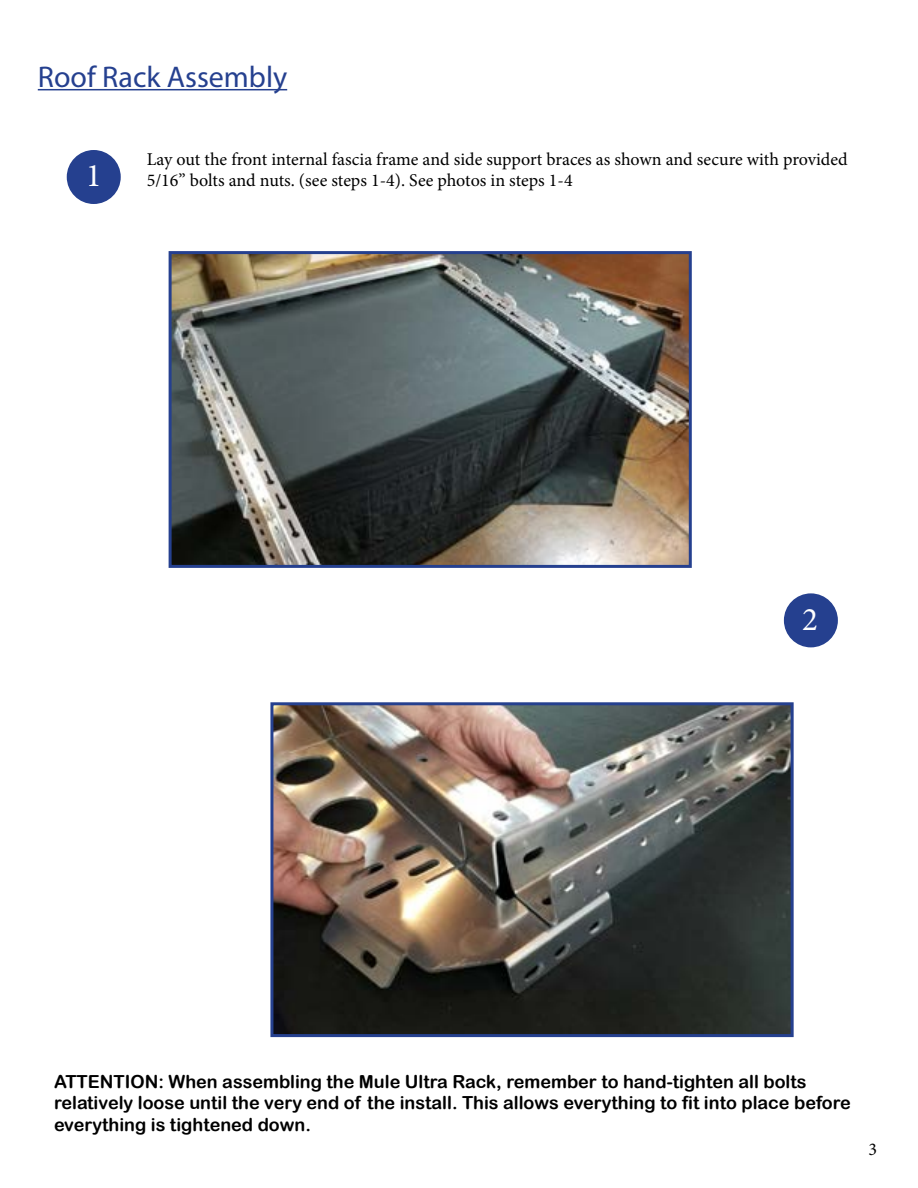
<style>
.page{position:relative;width:918px;height:1188px;background:#fff}
.page>*{position:absolute;margin:0;border:0;box-sizing:border-box;transform-origin:0 0}
.t1{font:33px "Minion Pro";color:#fff}
.t2{font:30px "Myriad Pro";color:#25408f}
.t3{font:18px/21.6px "Arial Rounded MT Bold";color:#000}
.t4{font:18px/21.6px "Minion Pro";color:#000}
</style>
<div class="page">
<div style="left:67px;top:150px;width:54px;height:54px;background:#25408f;border-radius:50%"></div>
<div style="left:784px;top:593px;width:54px;height:54px;background:#25408f;border-radius:50%"></div>
<img style="left:173px;top:255px;width:515px;height:309px">
<div style="left:169px;top:251px;width:523px;height:317px;border:3px solid #25408f"></div>
<img style="left:274px;top:706px;width:516px;height:327px">
<div style="left:270px;top:702px;width:524px;height:335px;border:3px solid #25408f"></div>
<hr style="left:38px;top:89px;width:249px;height:1px;background:#25408f">
<h2 class="t2" style="left:38px;top:58px;width:251px">Roof Rack Assembly</h2>
<h1 class="t1" style="left:86px;top:154px;width:17px">1</h1>
<p class="t4" style="left:147px;top:148px;width:702px">Lay out the front internal fascia frame and side support braces as shown and secure with provided<br>5/16” bolts and nuts. (see steps 1-4). See photos in steps 1-4</p>
<h1 class="t1" style="left:802px;top:597px;width:17px">2</h1>
<p class="t3" style="left:54px;top:1070px;width:798px">ATTENTION: When assembling the Mule Ultra Rack, remember to hand-tighten all bolts relatively loose until the very end of the install. This allows everything to fit into place before everything is tightened down.</p>
<p class="t4" style="left:868px;top:1139px;width:10px">3</p>
</div>
